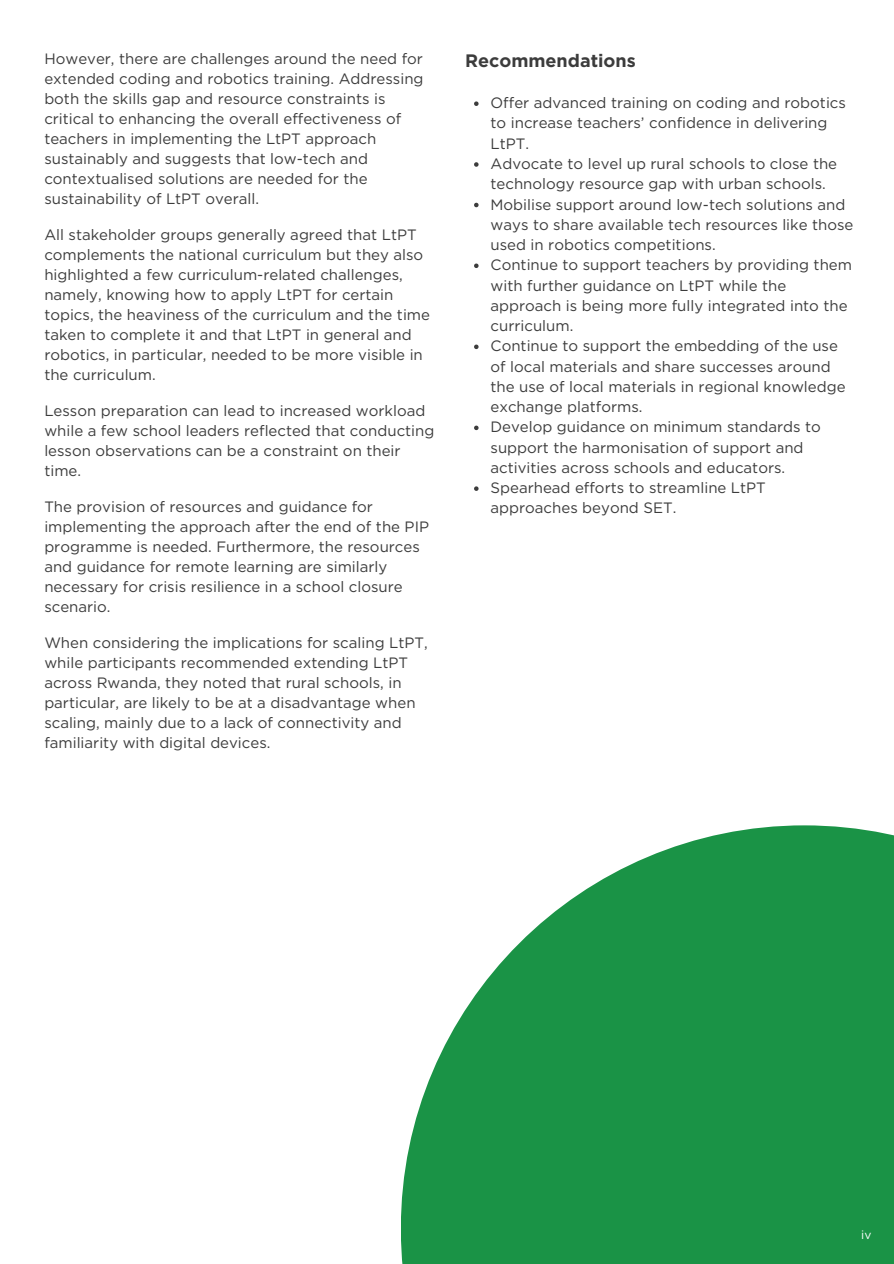
<style>
.page{position:relative;width:894px;height:1264px;background:#fff}
.page>*{position:absolute;margin:0;border:0;box-sizing:border-box;transform-origin:0 0}
.t1{font:700 18px "Gotham";color:#3c3c3c}
.t2{font:15px/20px "Gotham";color:#3c3c3c}
.t3{font:12px "Gotham";color:#fff}
</style>
<div class="page">
<svg style="left:401px;top:825px;width:492px;height:438px;fill:#1a9346"></svg>
<svg style="left:474px;top:101px;width:4px;height:5px"></svg>
<svg style="left:474px;top:162px;width:4px;height:5px"></svg>
<svg style="left:474px;top:203px;width:4px;height:4px"></svg>
<svg style="left:474px;top:263px;width:4px;height:5px"></svg>
<svg style="left:474px;top:344px;width:4px;height:5px"></svg>
<svg style="left:474px;top:425px;width:4px;height:5px"></svg>
<svg style="left:474px;top:486px;width:4px;height:5px"></svg>
<h2 class="t2" style="left:44px;top:48px;width:380px">However, there are challenges around the need for extended coding and robotics training. Addressing both the skills gap and resource constraints is critical to enhancing the overall effectiveness of teachers in implementing the LtPT approach sustainably and suggests that low-tech and contextualised solutions are needed for the sustainability of LtPT overall.</h2>
<h2 class="t2" style="left:44px;top:224px;width:387px">All stakeholder groups generally agreed that LtPT complements the national curriculum but they also highlighted a few curriculum-related challenges, namely, knowing how to apply LtPT for certain topics, the heaviness of the curriculum and the time taken to complete it and that LtPT in general and robotics, in particular, needed to be more visible in the curriculum.</h2>
<h2 class="t2" style="left:44px;top:400px;width:391px">Lesson preparation can lead to increased workload while a few school leaders reflected that conducting lesson observations can be a constraint on their time.</h2>
<h2 class="t2" style="left:44px;top:496px;width:386px">The provision of resources and guidance for implementing the approach after the end of the PIP programme is needed. Furthermore, the resources and guidance for remote learning are similarly necessary for crisis resilience in a school closure scenario.</h2>
<h2 class="t2" style="left:44px;top:632px;width:385px">When considering the implications for scaling LtPT, while participants recommended extending LtPT across Rwanda, they noted that rural schools, in particular, are likely to be at a disadvantage when scaling, mainly due to a lack of connectivity and familiarity with digital devices.</h2>
<h1 class="t1" style="left:465px;top:49px;width:172px">Recommendations</h1>
<p class="t2" style="left:490px;top:93px;width:357px">Offer advanced training on coding and robotics to increase teachers’ confidence in delivering<br>LtPT.</p>
<p class="t2" style="left:490px;top:153px;width:348px">Advocate to level up rural schools to close the technology resource gap with urban schools.</p>
<p class="t2" style="left:490px;top:194px;width:364px">Mobilise support around low-tech solutions and ways to share available tech resources like those used in robotics competitions.</p>
<p class="t2" style="left:490px;top:255px;width:363px">Continue to support teachers by providing them with further guidance on LtPT while the approach is being more fully integrated into the curriculum.</p>
<p class="t2" style="left:490px;top:336px;width:356px">Continue to support the embedding of the use of local materials and share successes around the use of local materials in regional knowledge exchange platforms.</p>
<p class="t2" style="left:490px;top:417px;width:332px">Develop guidance on minimum standards to support the harmonisation of support and activities across schools and educators.</p>
<p class="t2" style="left:490px;top:477px;width:277px">Spearhead efforts to streamline LtPT approaches beyond SET.</p>
<p class="t3" style="left:861px;top:1227px;width:12px">iv</p>
</div>
